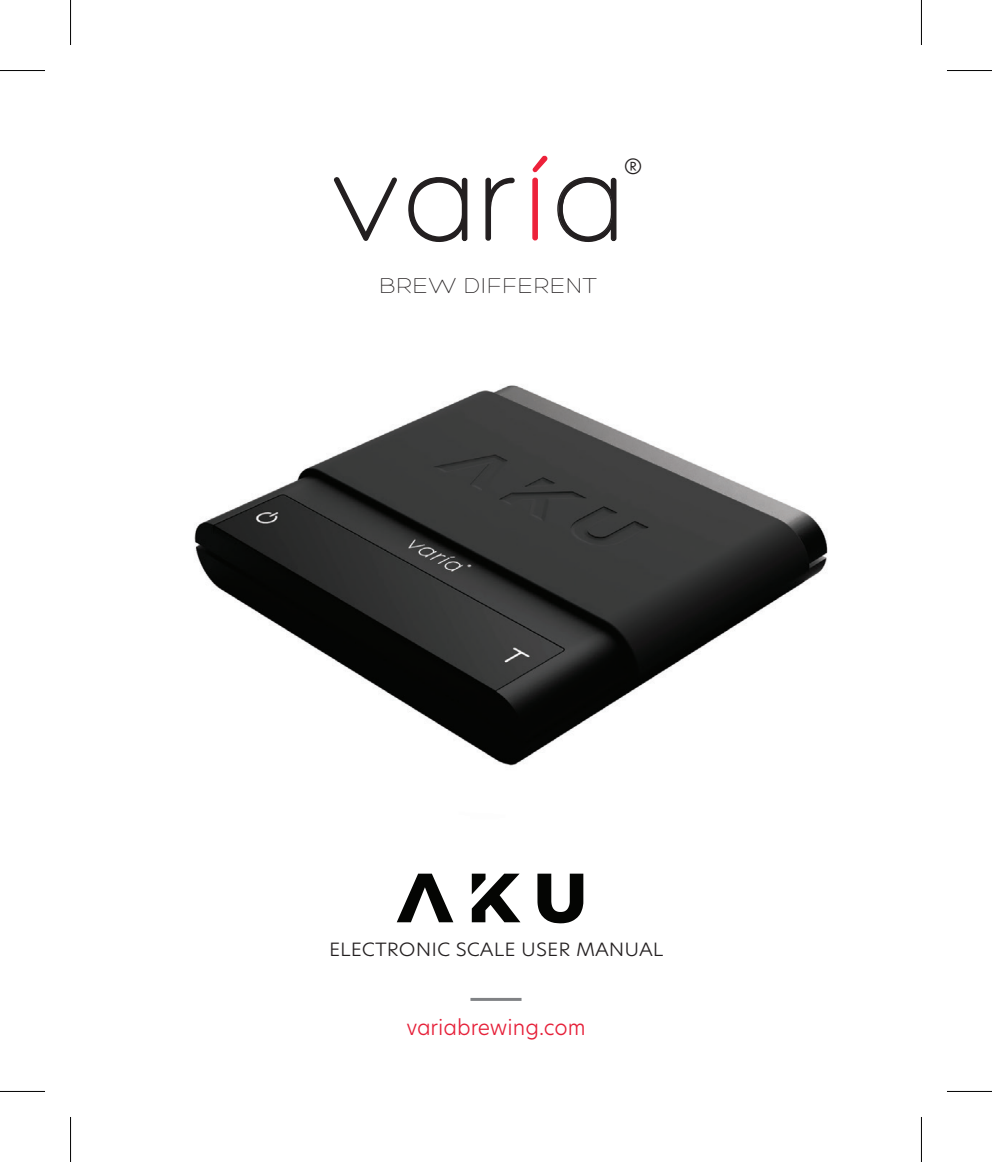
<style>
.page{position:relative;width:992px;height:1162px;background:#fff}
.page>*{position:absolute;margin:0;border:0;box-sizing:border-box;transform-origin:0 0}
.t1{font:300 120px "Hero";letter-spacing:.045em;color:#231f20}
.t2{font:300 23.4px "Hero";letter-spacing:.03em;color:#231f20}
.t3{font:300 21px "New Hero";color:#e62039}
.t4{font:300 20.7px "Hero New";color:#231f20}
.t5{font:300 18px "New Hero";color:#231f20;scale:1.1 1}
.s1{color:#ed213a}
</style>
<div class="page">
<img style="left:194px;top:385px;width:634px;height:616px">
<svg style="left:396px;top:873px;width:57px;height:49px"></svg>
<svg style="left:472px;top:873px;width:48px;height:49px"></svg>
<svg style="left:537px;top:873px;width:46px;height:50px"></svg>
<hr style="left:470px;top:997px;width:51px;height:3px;background:#808285">
<svg style="left:0;top:1091px;width:45px;height:1px"></svg>
<svg style="left:947px;top:1091px;width:44px;height:1px"></svg>
<svg style="left:921px;top:0;width:1px;height:45px"></svg>
<svg style="left:921px;top:1117px;width:1px;height:44px"></svg>
<hr style="left:0;top:70px;width:45px;height:1px;background:#000">
<hr style="left:946px;top:70px;width:45px;height:1px;background:#000">
<hr style="left:0;top:1090px;width:45px;height:1px;background:#000">
<hr style="left:946px;top:1090px;width:45px;height:1px;background:#000">
<hr style="left:70px;top:0;width:1px;height:45px;background:#000">
<hr style="left:70px;top:1116px;width:1px;height:45px;background:#000">
<hr style="left:920px;top:0;width:1px;height:45px;background:#000">
<hr style="left:920px;top:1116px;width:1px;height:45px;background:#000">
<h1 class="t1" style="left:332px;top:141px;width:295px">var<span class="s1">í</span>a</h1>
<p class="t4" style="left:623px;top:153px;width:20px">®</p>
<p class="t2" style="left:379px;top:274px;width:219px">BREW DIFFERENT</p>
<p class="t5" style="left:329px;top:936px;width:305px">ELECTRONIC SCALE USER MANUAL</p>
<p class="t3" style="left:406px;top:1012px;width:181px">variabrewing.com</p>
</div>
